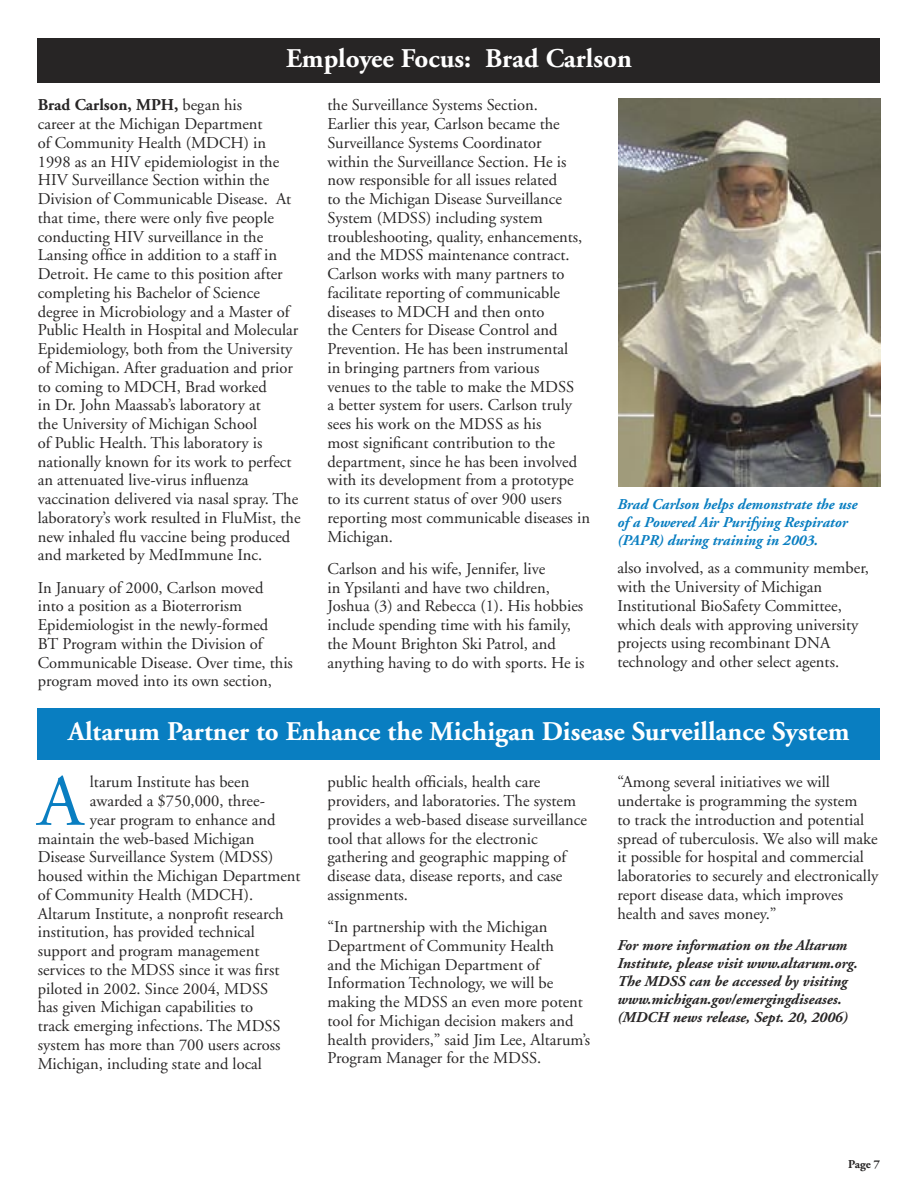
<style>
.page{position:relative;width:918px;height:1188px;background:#fff}
.page>*{position:absolute;margin:0;border:0;box-sizing:border-box;transform-origin:0 0}
.t1{font:73.05px "Adobe Garamond";color:#097ec1}
.t2{font:700 27px "Adobe Garamond";color:#fff}
.t3{font:16.5px/18.8px "Adobe Garamond";color:#272525}
.t4{font:italic 700 15px/18px "Adobe Garamond";color:#272525}
.t5{font:italic 700 15px/18px "Adobe Garamond";color:#097ec1}
.t6{font:700 12px "Adobe Garamond";color:#272525}
.s1{font-weight:700}
</style>
<div class="page">
<div style="left:38px;top:38px;width:842px;height:44px;background:#272525"></div>
<img style="left:618px;top:98px;width:262px;height:389px">
<div style="left:38px;top:708px;width:842px;height:51px;background:#097ec1"></div>
<h2 class="t2" style="left:286px;top:43px;width:347px">Employee Focus: Brad Carlson</h2>
<p class="t3" style="left:38px;top:96px;width:264px"><span class="s1">Brad Carlson, MPH,</span> began his<br>career at the Michigan Department<br>of Community Health (MDCH) in 1998 as an HIV epidemiologist in the HIV Surveillance Section within the Division of Communicable Disease. At that time, there were only five people conducting HIV surveillance in the Lansing office in addition to a staff in Detroit. He came to this position after completing his Bachelor of Science degree in Microbiology and a Master of Public Health in Hospital and Molecular Epidemiology, both from the University of Michigan. After graduation and prior to coming to MDCH, Brad worked<br>in Dr. John Maassab’s laboratory at<br>the University of Michigan School<br>of Public Health. This laboratory is nationally known for its work to perfect an attenuated live-virus influenza vaccination delivered via nasal spray. The laboratory’s work resulted in FluMist, the new inhaled flu vaccine being produced and marketed by MedImmune Inc.</p>
<p class="t3" style="left:38px;top:579px;width:257px">In January of 2000, Carlson moved into a position as a Bioterrorism Epidemiologist in the newly-formed BT Program within the Division of Communicable Disease. Over time, this program moved into its own section,</p>
<p class="t3" style="left:328px;top:96px;width:264px">the Surveillance Systems Section.<br>Earlier this year, Carlson became the Surveillance Systems Coordinator<br>within the Surveillance Section. He is now responsible for all issues related<br>to the Michigan Disease Surveillance System (MDSS) including system troubleshooting, quality, enhancements, and the MDSS maintenance contract.<br>Carlson works with many partners to facilitate reporting of communicable diseases to MDCH and then onto<br>the Centers for Disease Control and Prevention. He has been instrumental<br>in bringing partners from various<br>venues to the table to make the MDSS<br>a better system for users. Carlson truly sees his work on the MDSS as his<br>most significant contribution to the department, since he has been involved with its development from a prototype to its current status of over 900 users reporting most communicable diseases in Michigan.</p>
<p class="t3" style="left:328px;top:560px;width:258px">Carlson and his wife, Jennifer, live<br>in Ypsilanti and have two children, Joshua (3) and Rebecca (1). His hobbies include spending time with his family, the Mount Brighton Ski Patrol, and anything having to do with sports. He is</p>
<p class="t5" style="left:617px;top:496px;width:242px">Brad Carlson helps demonstrate the use of a Powered Air Purifying Respirator (PAPR) during training in 2003.</p>
<p class="t3" style="left:617px;top:559px;width:253px">also involved, as a community member, with the University of Michigan Institutional BioSafety Committee, which deals with approving university projects using recombinant DNA technology and other select agents.</p>
<h2 class="t2" style="left:68px;top:717px;width:783px">Altarum Partner to Enhance the Michigan Disease Surveillance System</h2>
<h1 class="t1" style="left:38px;top:763px;width:47px">A</h1>
<p class="t3" style="left:90px;top:773px;width:161px">ltarum Institute has been</p>
<p class="t3" style="left:90px;top:792px;width:177px">awarded a $750,000, three-</p>
<p class="t3" style="left:90px;top:811px;width:187px">year program to enhance and</p>
<p class="t3" style="left:38px;top:829px;width:218px">maintain the web-based Michigan</p>
<p class="t3" style="left:38px;top:848px;width:237px">Disease Surveillance System (MDSS)</p>
<p class="t3" style="left:38px;top:867px;width:264px">housed within the Michigan Department</p>
<p class="t3" style="left:38px;top:886px;width:217px">of Community Health (MDCH).</p>
<p class="t3" style="left:38px;top:904px;width:247px">Altarum Institute, a nonprofit research</p>
<p class="t3" style="left:38px;top:923px;width:219px">institution, has provided technical</p>
<p class="t3" style="left:38px;top:942px;width:223px">support and program management</p>
<p class="t3" style="left:38px;top:961px;width:243px">services to the MDSS since it was first</p>
<p class="t3" style="left:38px;top:979px;width:232px">piloted in 2002. Since 2004, MDSS</p>
<p class="t3" style="left:38px;top:998px;width:217px">has given Michigan capabilities to</p>
<p class="t3" style="left:38px;top:1017px;width:244px">track emerging infections. The MDSS</p>
<p class="t3" style="left:38px;top:1036px;width:244px">system has more than 700 users across</p>
<p class="t3" style="left:38px;top:1054px;width:226px">Michigan, including state and local</p>
<p class="t3" style="left:328px;top:773px;width:261px">public health officials, health care providers, and laboratories. The system provides a web-based disease surveillance tool that allows for the electronic gathering and geographic mapping of disease data, disease reports, and case assignments.</p>
<p class="t3" style="left:328px;top:918px;width:264px">“In partnership with the Michigan Department of Community Health<br>and the Michigan Department of Information Technology, we will be making the MDSS an even more potent tool for Michigan decision makers and health providers,” said Jim Lee, Altarum’s Program Manager for the MDSS.</p>
<p class="t3" style="left:617px;top:773px;width:262px">“Among several initiatives we will undertake is programming the system<br>to track the introduction and potential spread of tuberculosis. We also will make it possible for hospital and commercial laboratories to securely and electronically report disease data, which improves health and saves money.”</p>
<p class="t4" style="left:617px;top:937px;width:242px">For more information on the Altarum Institute, please visit www.altarum.org.<br>The MDSS can be accessed by visiting www.michigan.gov/emergingdiseases. (MDCH news release, Sept. 20, 2006)</p>
<p class="t6" style="left:848px;top:1157px;width:34px">Page 7</p>
</div>
